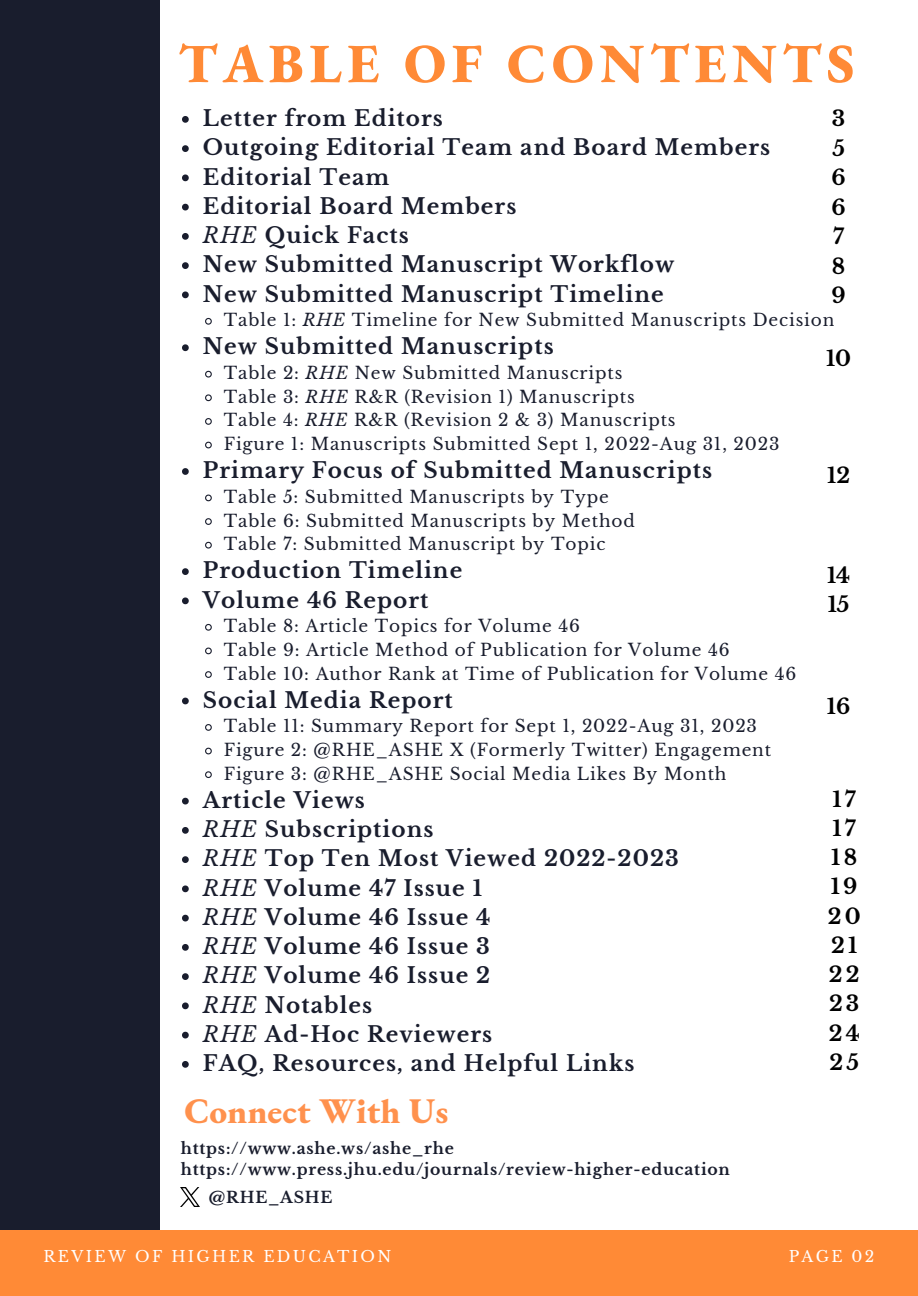
<style>
.page{position:relative;width:918px;height:1296px;background:#fff}
.page>*{position:absolute;margin:0;border:0;box-sizing:border-box;transform-origin:0 0}
.t1{font:800 55.35px "EB Garamond";letter-spacing:.1em;color:#ff8a36}
.t2{font:800 35.25px "EB Garamond";color:#ff914d}
.t3{font:700 21.6px "Libre Baskerville";letter-spacing:.05em;color:#191d2d}
.t4{font:700 21.15px/29.2px "Libre Baskerville";letter-spacing:.15em;color:#000}
.t5{font:16.95px "Libre Baskerville";letter-spacing:.05em;color:#191d2d}
.t6{font:700 15.6px/20.9px "Libre Baskerville";letter-spacing:.05em;color:#191d2d}
.t7{font:15.45px "Libre Baskerville";letter-spacing:.15em;color:#fff}
.s1{font-weight:400;font-style:italic}
.s2{font-style:italic}
</style>
<div class="page">
<div style="left:0;top:0;width:160px;height:1296px;background:#191d2d"></div>
<div style="left:0;top:1231px;width:918px;height:65px;background:#ff8a36"></div>
<img style="left:181px;top:1188px;width:19px;height:19px">
<svg style="left:182px;top:116px;width:7px;height:7px"></svg>
<svg style="left:182px;top:145px;width:7px;height:7px"></svg>
<svg style="left:182px;top:174px;width:7px;height:7px"></svg>
<svg style="left:182px;top:204px;width:7px;height:6px"></svg>
<svg style="left:182px;top:233px;width:7px;height:7px"></svg>
<svg style="left:182px;top:262px;width:7px;height:7px"></svg>
<svg style="left:182px;top:291px;width:7px;height:7px"></svg>
<svg style="left:205px;top:317px;width:7px;height:8px"></svg>
<svg style="left:182px;top:344px;width:7px;height:7px"></svg>
<svg style="left:205px;top:370px;width:7px;height:8px"></svg>
<svg style="left:205px;top:394px;width:7px;height:8px"></svg>
<svg style="left:205px;top:418px;width:7px;height:7px"></svg>
<svg style="left:205px;top:441px;width:7px;height:8px"></svg>
<svg style="left:182px;top:468px;width:7px;height:7px"></svg>
<svg style="left:205px;top:494px;width:7px;height:8px"></svg>
<svg style="left:205px;top:518px;width:7px;height:7px"></svg>
<svg style="left:205px;top:541px;width:7px;height:8px"></svg>
<svg style="left:182px;top:568px;width:7px;height:7px"></svg>
<svg style="left:182px;top:597px;width:7px;height:7px"></svg>
<svg style="left:205px;top:623px;width:7px;height:8px"></svg>
<svg style="left:205px;top:647px;width:7px;height:8px"></svg>
<svg style="left:205px;top:671px;width:7px;height:7px"></svg>
<svg style="left:182px;top:698px;width:7px;height:6px"></svg>
<svg style="left:205px;top:724px;width:7px;height:7px"></svg>
<svg style="left:205px;top:747px;width:7px;height:8px"></svg>
<svg style="left:205px;top:771px;width:7px;height:7px"></svg>
<svg style="left:182px;top:798px;width:7px;height:6px"></svg>
<svg style="left:182px;top:827px;width:7px;height:7px"></svg>
<svg style="left:182px;top:856px;width:7px;height:7px"></svg>
<svg style="left:182px;top:885px;width:7px;height:7px"></svg>
<svg style="left:182px;top:915px;width:7px;height:6px"></svg>
<svg style="left:182px;top:944px;width:7px;height:7px"></svg>
<svg style="left:182px;top:973px;width:7px;height:7px"></svg>
<svg style="left:182px;top:1002px;width:7px;height:7px"></svg>
<svg style="left:182px;top:1032px;width:7px;height:6px"></svg>
<svg style="left:182px;top:1061px;width:7px;height:7px"></svg>
<p class="t1" style="left:178px;top:26px;width:678px">TABLE OF CONTENTS</p>
<p class="t4" style="left:832px;top:104px;width:16px;text-align:justify">3<br>5<br>6<br>6<br>7<br>8<br>9</p>
<h1 class="t3" style="left:203px;top:105px;width:242px">Letter from Editors</h1>
<p class="t3" style="left:203px;top:134px;width:569px">Outgoing Editorial Team and Board Members</p>
<p class="t3" style="left:203px;top:164px;width:188px">Editorial Team</p>
<p class="t3" style="left:203px;top:193px;width:315px">Editorial Board Members</p>
<p class="t3" style="left:203px;top:222px;width:208px"><span class="s1">RHE</span> Quick Facts</p>
<p class="t3" style="left:203px;top:251px;width:473px">New Submitted Manuscript Workflow</p>
<p class="t3" style="left:203px;top:281px;width:462px">New Submitted Manuscript Timeline</p>
<p class="t5" style="left:224px;top:310px;width:612px">Table 1: <span class="s2">RHE</span> Timeline for New Submitted Manuscripts Decision</p>
<p class="t3" style="left:203px;top:334px;width:352px">New Submitted Manuscripts</p>
<p class="t5" style="left:224px;top:363px;width:400px">Table 2: <span class="s2">RHE</span> New Submitted Manuscripts</p>
<p class="t5" style="left:224px;top:386px;width:412px">Table 3: <span class="s2">RHE</span> R&amp;R (Revision 1) Manuscripts</p>
<p class="t5" style="left:224px;top:410px;width:453px">Table 4: <span class="s2">RHE</span> R&amp;R (Revision 2 &amp; 3) Manuscripts</p>
<p class="t5" style="left:224px;top:434px;width:557px">Figure 1: Manuscripts Submitted Sept 1, 2022-Aug 31, 2023</p>
<p class="t3" style="left:203px;top:457px;width:511px">Primary Focus of Submitted Manuscripts</p>
<p class="t5" style="left:224px;top:487px;width:386px">Table 5: Submitted Manuscripts by Type</p>
<p class="t5" style="left:224px;top:510px;width:413px">Table 6: Submitted Manuscripts by Method</p>
<p class="t5" style="left:224px;top:534px;width:383px">Table 7: Submitted Manuscript by Topic</p>
<p class="t3" style="left:203px;top:557px;width:261px">Production Timeline</p>
<p class="t3" style="left:203px;top:587px;width:227px">Volume 46 Report</p>
<p class="t5" style="left:224px;top:616px;width:358px">Table 8: Article Topics for Volume 46</p>
<p class="t5" style="left:224px;top:640px;width:507px">Table 9: Article Method of Publication for Volume 46</p>
<p class="t5" style="left:224px;top:663px;width:574px">Table 10: Author Rank at Time of Publication for Volume 46</p>
<p class="t3" style="left:203px;top:687px;width:251px">Social Media Report</p>
<p class="t5" style="left:224px;top:716px;width:535px">Table 11: Summary Report for Sept 1, 2022-Aug 31, 2023</p>
<p class="t5" style="left:224px;top:740px;width:549px">Figure 2: @RHE_ASHE X (Formerly Twitter) Engagement</p>
<p class="t5" style="left:224px;top:763px;width:504px">Figure 3: @RHE_ASHE Social Media Likes By Month</p>
<p class="t3" style="left:203px;top:787px;width:164px">Article Views</p>
<p class="t3" style="left:203px;top:816px;width:232px"><span class="s1">RHE</span> Subscriptions</p>
<p class="t3" style="left:203px;top:845px;width:477px"><span class="s1">RHE</span> Top Ten Most Viewed 2022-2023</p>
<p class="t3" style="left:203px;top:875px;width:281px"><span class="s1">RHE</span> Volume 47 Issue 1</p>
<p class="t3" style="left:203px;top:904px;width:289px"><span class="s1">RHE</span> Volume 46 Issue 4</p>
<p class="t3" style="left:203px;top:933px;width:289px"><span class="s1">RHE</span> Volume 46 Issue 3</p>
<p class="t3" style="left:203px;top:962px;width:289px"><span class="s1">RHE</span> Volume 46 Issue 2</p>
<p class="t3" style="left:203px;top:992px;width:171px"><span class="s1">RHE</span> Notables</p>
<p class="t3" style="left:203px;top:1021px;width:291px"><span class="s1">RHE</span> Ad-Hoc Reviewers</p>
<p class="t3" style="left:203px;top:1050px;width:433px">FAQ, Resources, and Helpful Links</p>
<p class="t4" style="left:826px;top:344px;width:27px">10</p>
<h3 class="t4" style="left:827px;top:461px;width:24px">12</h3>
<h4 class="t4" style="left:827px;top:561px;width:25px">14<br>15</h4>
<p class="t4" style="left:827px;top:692px;width:25px">16</p>
<p class="t4" style="left:828px;top:785px;width:34px">17<br>17<br>18<br>19<br>20<br>21<br>22<br>23<br>24<br>25</p>
<h2 class="t2" style="left:185px;top:1087px;width:265px">Connect With Us</h2>
<p class="t6" style="left:181px;top:1138px;width:551px">https://www.ashe.ws/ashe_rhe https://www.press.jhu.edu/journals/review-higher-education</p>
<h6 class="t6" style="left:209px;top:1187px;width:125px">@RHE_ASHE</h6>
<p class="t7" style="left:44px;top:1247px;width:349px">REVIEW OF HIGHER EDUCATION</p>
<h4 class="t7" style="left:789px;top:1247px;width:87px">PAGE 02</h4>
</div>
